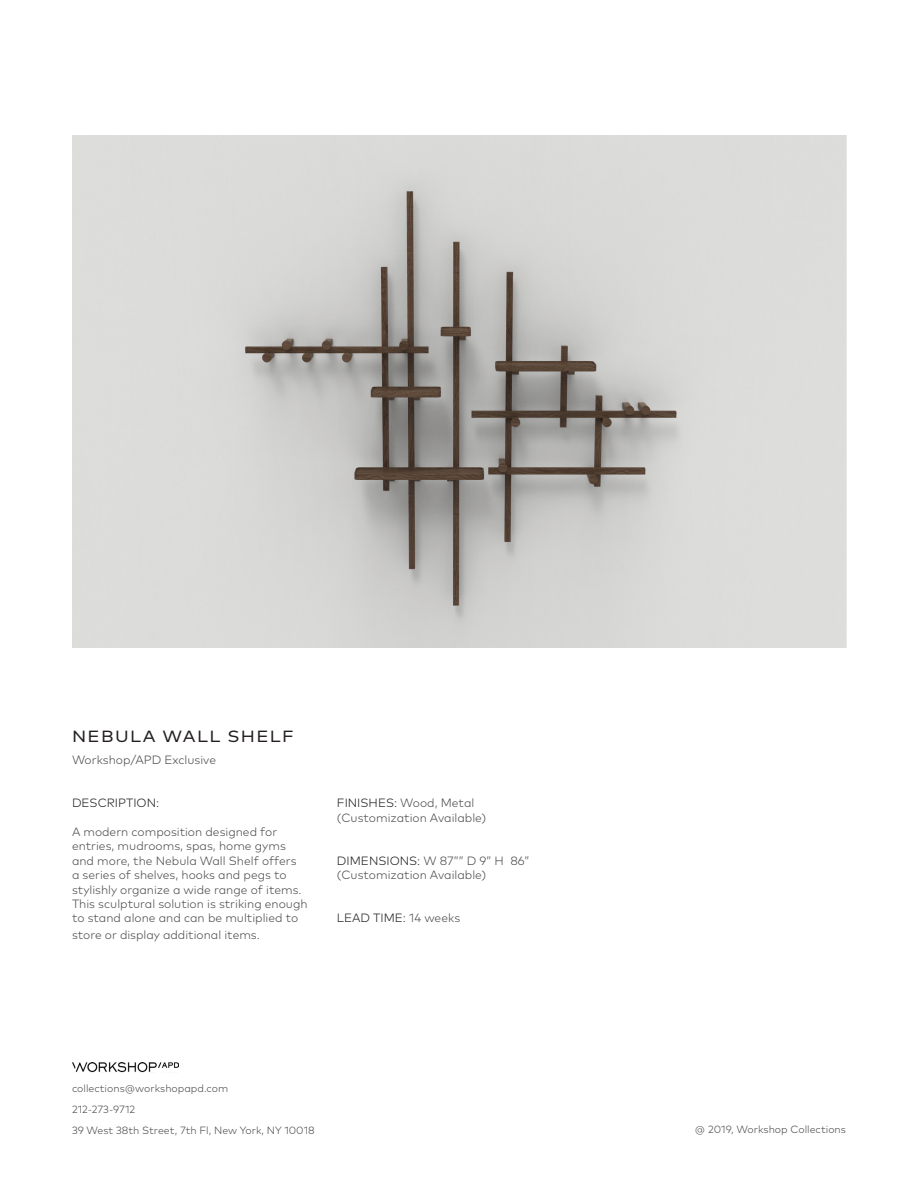
<style>
.page{position:relative;width:918px;height:1188px;background:#fff}
.page>*{position:absolute;margin:0;border:0;box-sizing:border-box;transform-origin:0 0}
.t1{font:16.2px "Mark Pro";letter-spacing:.075em;color:#231f20;scale:1.11 1}
.t2{font:300 12px/14.4px "Mark Pro";color:#4b4c4d}
.t3{font:300 12px "Mark Pro";color:#231f20}
.t4{font:300 10.5px/21.3px "Mark Pro";color:#4b4c4d}
.s1{color:#231f20}
.s2{color:#4b4c4d}
</style>
<div class="page">
<img style="left:72px;top:1063px;width:107px;height:10px">
<img style="left:72px;top:135px;width:774px;height:513px">
<p class="t1" style="left:72px;top:725px;width:201px">NEBULA WALL SHELF</p>
<p class="t2" style="left:72px;top:752px;width:146px">Workshop/APD Exclusive</p>
<p class="t3" style="left:72px;top:794px;width:89px">DESCRIPTION:</p>
<p class="t2" style="left:72px;top:824px;width:237px">A modern composition designed for entries, mudrooms, spas, home gyms and more, the Nebula Wall Shelf offers<br>a series of shelves, hooks and pegs to stylishly organize a wide range of items.<br>This sculptural solution is striking enough to stand alone and can be multiplied to</p>
<p class="t2" style="left:72px;top:926px;width:189px">store or display additional items.</p>
<p class="t2" style="left:337px;top:795px;width:139px"><span class="s1">FINISHES:</span> Wood, Metal</p>
<p class="t2" style="left:337px;top:809px;width:151px">(Customization Available)</p>
<p class="t2" style="left:337px;top:852px;width:194px"><span class="s1">DIMENSIONS:</span> W 87”” D 9” H 86”</p>
<p class="t2" style="left:337px;top:867px;width:151px">(Customization Available)</p>
<p class="t3" style="left:337px;top:909px;width:125px">LEAD TIME: <span class="s2">14 weeks</span></p>
<p class="t4" style="left:72px;top:1077px;width:244px">collections@workshopapd.com<br>212-273-9712<br>39 West 38th Street, 7th Fl, New York, NY 10018</p>
<p class="t4" style="left:695px;top:1118px;width:153px">@ 2019, Workshop Collections</p>
</div>
